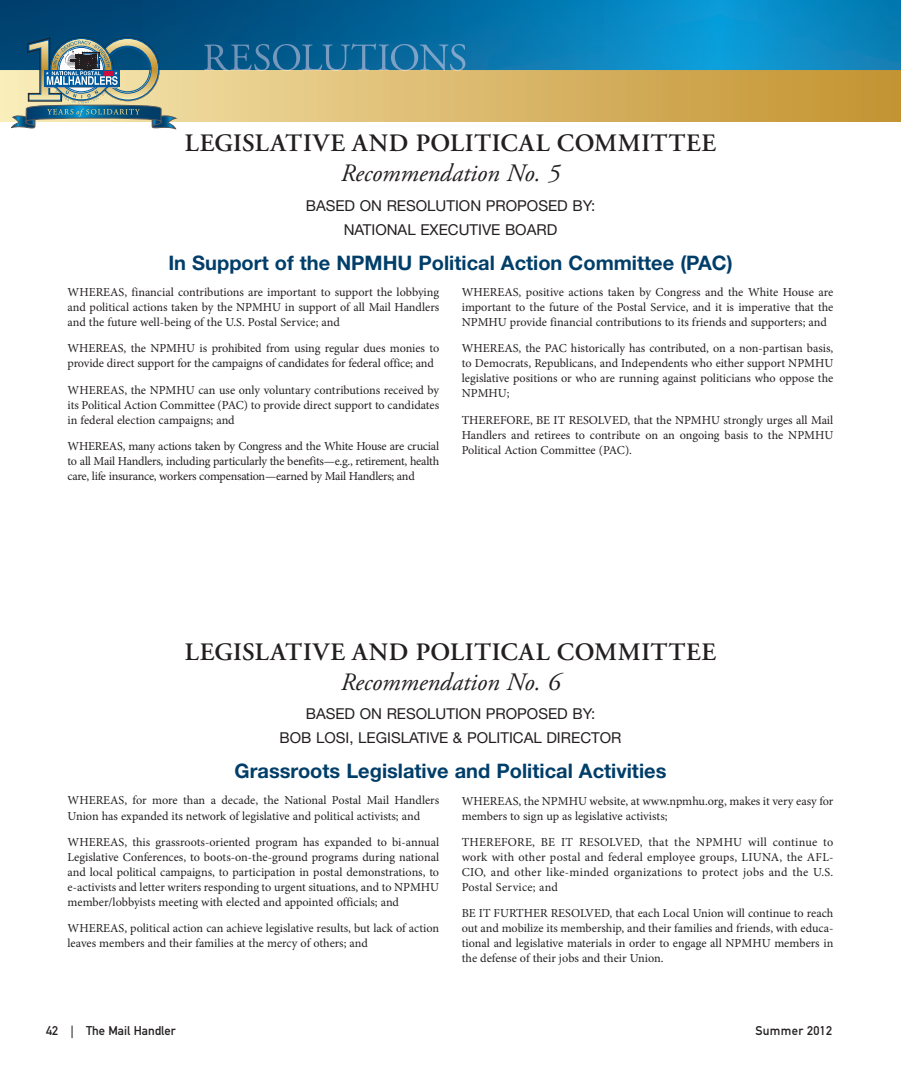
<style>
.page{position:relative;width:901px;height:1081px;background:#fff}
.page>*{position:absolute;margin:0;border:0;box-sizing:border-box;transform-origin:0 0}
.t1{font:600 25px "Adobe Garamond Pro";letter-spacing:.02em;color:#231f20}
.t2{font:italic 25px "Adobe Garamond Pro";color:#231f20}
.t3{font:700 20px "Helvetica Neue LT Std";color:#003e69}
.t4{font:15px/23.8px "Helvetica Neue LT Std";color:#231f20;text-align:center}
.t5{font:12.5px "DIN Mittelschrift Std";color:#231f20}
.t6{font:12.5px "DIN Mittelschrift Std";letter-spacing:.025em;color:#231f20}
.t7{font:12.25px/15px "Minion Pro";letter-spacing:-.005em;color:#231f20;text-align:justify}
</style>
<div class="page">
<img style="left:0;top:0;width:900px;height:70px">
<svg style="left:0;top:70px;width:900px;height:51px;background:#d8b566"></svg>
<img style="left:204px;top:43px;width:261px;height:27px">
<svg style="left:204px;top:70px;width:261px;height:1px"></svg>
<img style="left:11px;top:37px;width:165px;height:93px">
<h1 class="t1" style="left:185px;top:129px;width:532px">LEGISLATIVE AND POLITICAL COMMITTEE</h1>
<h1 class="t2" style="left:340px;top:158px;width:221px">Recommendation No. 5</h1>
<p class="t4" style="left:305px;top:193px;width:291px">BASED ON RESOLUTION PROPOSED BY:<br>NATIONAL EXECUTIVE BOARD</p>
<h2 class="t3" style="left:168px;top:250px;width:565px">In Support of the NPMHU Political Action Committee (PAC)</h2>
<p class="t7" style="left:68px;top:284px;width:373px">WHEREAS, financial contributions are important to support the lobbying and political actions taken by the NPMHU in support of all Mail Handlers and the future well-being of the U.S. Postal Service; and</p>
<p class="t7" style="left:68px;top:341px;width:373px">WHEREAS, the NPMHU is prohibited from using regular dues monies to provide direct support for the campaigns of candidates for federal office; and</p>
<p class="t7" style="left:68px;top:382px;width:373px">WHEREAS, the NPMHU can use only voluntary contributions received by its Political Action Committee (PAC) to provide direct support to candidates in federal election campaigns; and</p>
<p class="t7" style="left:68px;top:438px;width:373px">WHEREAS, many actions taken by Congress and the White House are crucial to all Mail Handlers, including particularly the benefits—e.g., retirement, health care, life insurance, workers compensation—earned by Mail Handlers; and</p>
<p class="t7" style="left:461px;top:284px;width:373px">WHEREAS, positive actions taken by Congress and the White House are important to the future of the Postal Service, and it is imperative that the NPMHU provide financial contributions to its friends and supporters; and</p>
<p class="t7" style="left:461px;top:341px;width:373px">WHEREAS, the PAC historically has contributed, on a non-partisan basis, to Democrats, Republicans, and Independents who either support NPMHU legislative positions or who are running against politicians who oppose the NPMHU;</p>
<p class="t7" style="left:461px;top:412px;width:373px">THEREFORE, BE IT RESOLVED, that the NPMHU strongly urges all Mail Handlers and retirees to contribute on an ongoing basis to the NPMHU Political Action Committee (PAC).</p>
<h1 class="t1" style="left:185px;top:637px;width:532px">LEGISLATIVE AND POLITICAL COMMITTEE</h1>
<h1 class="t2" style="left:340px;top:666px;width:221px">Recommendation No. 6</h1>
<p class="t4" style="left:279px;top:701px;width:343px">BASED ON RESOLUTION PROPOSED BY:<br>BOB LOSI, LEGISLATIVE &amp; POLITICAL DIRECTOR</p>
<h2 class="t3" style="left:234px;top:758px;width:433px">Grassroots Legislative and Political Activities</h2>
<p class="t7" style="left:68px;top:792px;width:373px">WHEREAS, for more than a decade, the National Postal Mail Handlers<br>Union has expanded its network of legislative and political activists; and</p>
<p class="t7" style="left:68px;top:834px;width:373px">WHEREAS, this grassroots-oriented program has expanded to bi-annual Legislative Conferences, to boots-on-the-ground programs during national and local political campaigns, to participation in postal demonstrations, to e-activists and letter writers responding to urgent situations, and to NPMHU member/lobbyists meeting with elected and appointed officials; and</p>
<p class="t7" style="left:68px;top:920px;width:373px">WHEREAS, political action can achieve legislative results, but lack of action leaves members and their families at the mercy of others; and</p>
<p class="t7" style="left:461px;top:792px;width:373px">WHEREAS, the NPMHU website, at www.npmhu.org, makes it very easy for members to sign up as legislative activists;</p>
<p class="t7" style="left:461px;top:834px;width:373px">THEREFORE, BE IT RESOLVED, that the NPMHU will continue to work with other postal and federal employee groups, LIUNA, the AFL-CIO, and other like-minded organizations to protect jobs and the U.S.<br>Postal Service; and</p>
<p class="t7" style="left:461px;top:905px;width:373px">BE IT FURTHER RESOLVED, that each Local Union will continue to reach out and mobilize its membership, and their families and friends, with educa&shy;tional and legislative materials in order to engage all NPMHU members in the defense of their jobs and their Union.</p>
<p class="t5" style="left:46px;top:1023px;width:131px">42 | The Mail Handler</p>
<p class="t6" style="left:755px;top:1023px;width:78px">Summer 2012</p>
</div>
